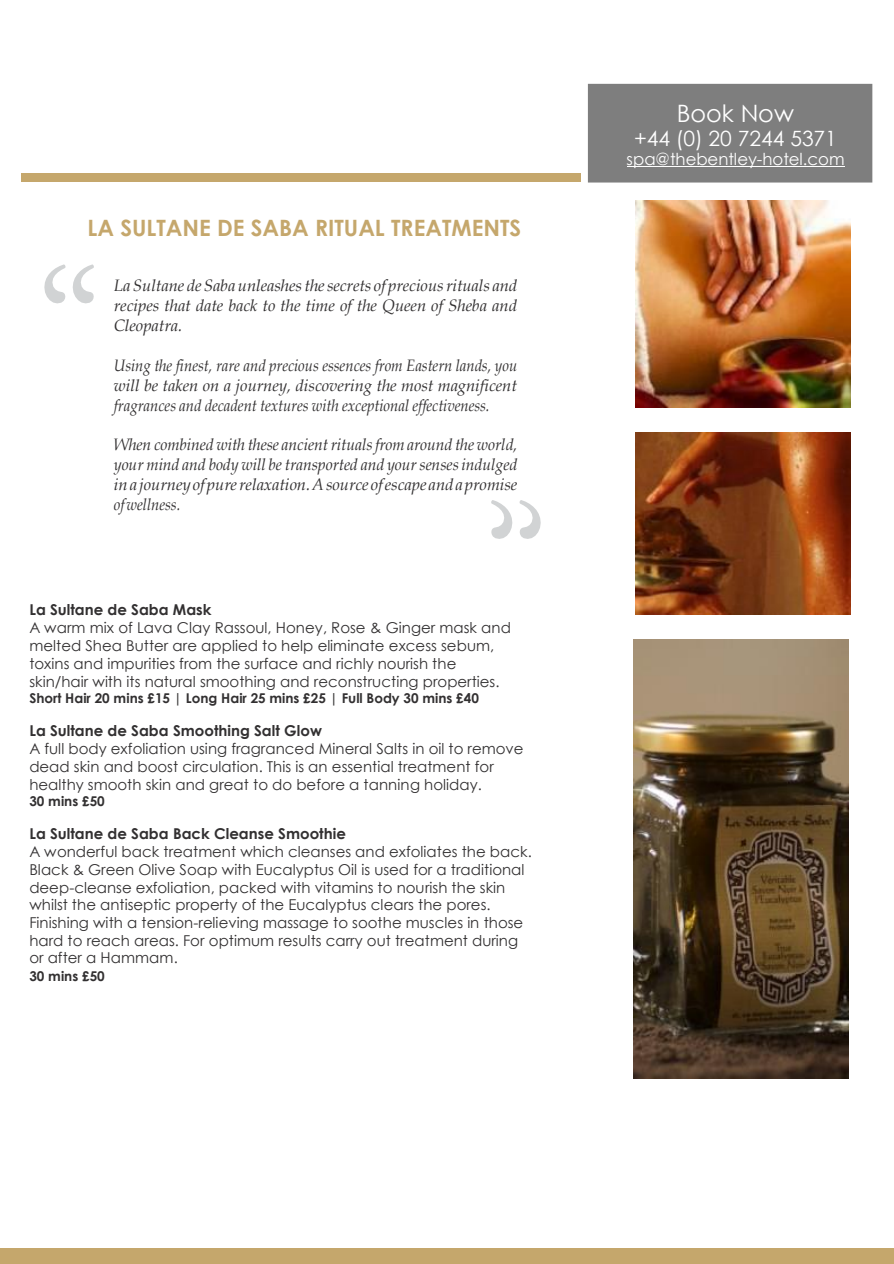
<style>
.page{position:relative;width:894px;height:1264px;background:#fff}
.page>*{position:absolute;margin:0;border:0;box-sizing:border-box;transform-origin:0 0}
.t1{font:24px "Century Gothic";color:#fff}
.t2{font:700 22.5px "Century Gothic";color:#c5a76c}
.t3{font:21px "Century Gothic";color:#fff}
.t4{font:italic 16.5px/20px "Book Antiqua";color:#323031;text-align:justify;scale:.95 1}
.t5{font:italic 16.5px/20px "Book Antiqua";color:#323031;text-align:justify;scale:.89 1}
.t6{font:italic 16.5px/20px "Book Antiqua";color:#323031;text-align:justify}
.t7{font:16.5px "Century Gothic";color:#fff}
.t8{font:15px/17.7px "Century Gothic";letter-spacing:.005em;color:#323031}
.t9{font:700 15px "Century Gothic";color:#323031}
.t10{font:700 13.5px "Century Gothic";color:#323031}
</style>
<div class="page">
<div style="left:0;top:1248px;width:893px;height:15px;background:#c5a76c"></div>
<div style="left:588px;top:85px;width:283px;height:97px;background:#7e7e7e"></div>
<div style="left:587px;top:84px;width:285px;height:98px;border:2px solid #7e7e7e"></div>
<div style="left:21px;top:173px;width:559px;height:9px;background:#c5a76c"></div>
<hr style="left:626px;top:166px;width:218px;height:1px;background:#fff">
<svg style="left:491px;top:500px;width:49px;height:39px"></svg>
<svg style="left:44px;top:264px;width:50px;height:39px"></svg>
<img style="left:635px;top:201px;width:215px;height:207px">
<img style="left:635px;top:432px;width:215px;height:182px">
<img style="left:633px;top:639px;width:215px;height:439px">
<h2 class="t2" style="left:88px;top:211px;width:435px">LA SULTANE DE SABA RITUAL TREATMENTS</h2>
<p class="t6" style="left:114px;top:275px;width:405px">La Sultane de Saba unleashes the secrets of precious rituals and recipes that date back to the time of the Queen of Sheba and Cleopatra.</p>
<p class="t5" style="left:114px;top:354px;width:454px">Using the finest, rare and precious essences from Eastern lands, you will be taken on a journey, discovering the most magnificent fragrances and decadent textures with exceptional effectiveness.</p>
<p class="t4" style="left:114px;top:434px;width:426px">When combined with these ancient rituals from around the world, your mind and body will be transported and your senses indulged in a journey of pure relaxation. A source of escape and a promise of wellness.</p>
<p class="t9" style="left:29px;top:597px;width:184px">La Sultane de Saba Mask</p>
<p class="t8" style="left:29px;top:618px;width:483px">A warm mix of Lava Clay Rassoul, Honey, Rose &amp; Ginger mask and melted Shea Butter are applied to help eliminate excess sebum, toxins and impurities from the surface and richly nourish the skin/hair with its natural smoothing and reconstructing properties.</p>
<p class="t10" style="left:29px;top:688px;width:451px">Short Hair 20 mins £15 | Long Hair 25 mins £25 | Full Body 30 mins £40</p>
<p class="t9" style="left:29px;top:718px;width:294px">La Sultane de Saba Smoothing Salt Glow</p>
<p class="t8" style="left:29px;top:739px;width:495px">A full body exfoliation using fragranced Mineral Salts in oil to remove dead skin and boost circulation. This is an essential treatment for healthy smooth skin and great to do before a tanning holiday.</p>
<p class="t10" style="left:29px;top:790px;width:77px">30 mins £50</p>
<p class="t9" style="left:29px;top:821px;width:318px">La Sultane de Saba Back Cleanse Smoothie</p>
<p class="t8" style="left:29px;top:842px;width:504px">A wonderful back treatment which cleanses and exfoliates the back.<br>Black &amp; Green Olive Soap with Eucalyptus Oil is used for a traditional deep-cleanse exfoliation, packed with vitamins to nourish the skin whilst the antiseptic property of the Eucalyptus clears the pores.<br>Finishing with a tension-relieving massage to soothe muscles in those hard to reach areas. For optimum results carry out treatment during or after a Hammam.</p>
<p class="t10" style="left:29px;top:965px;width:77px">30 mins £50</p>
<h1 class="t1" style="left:676px;top:97px;width:119px">Book Now</h1>
<h3 class="t3" style="left:634px;top:124px;width:204px">+44 (0) 20 7244 5371</h3>
<p class="t7" style="left:626px;top:147px;width:219px">spa@thebentley-hotel.com</p>
</div>
